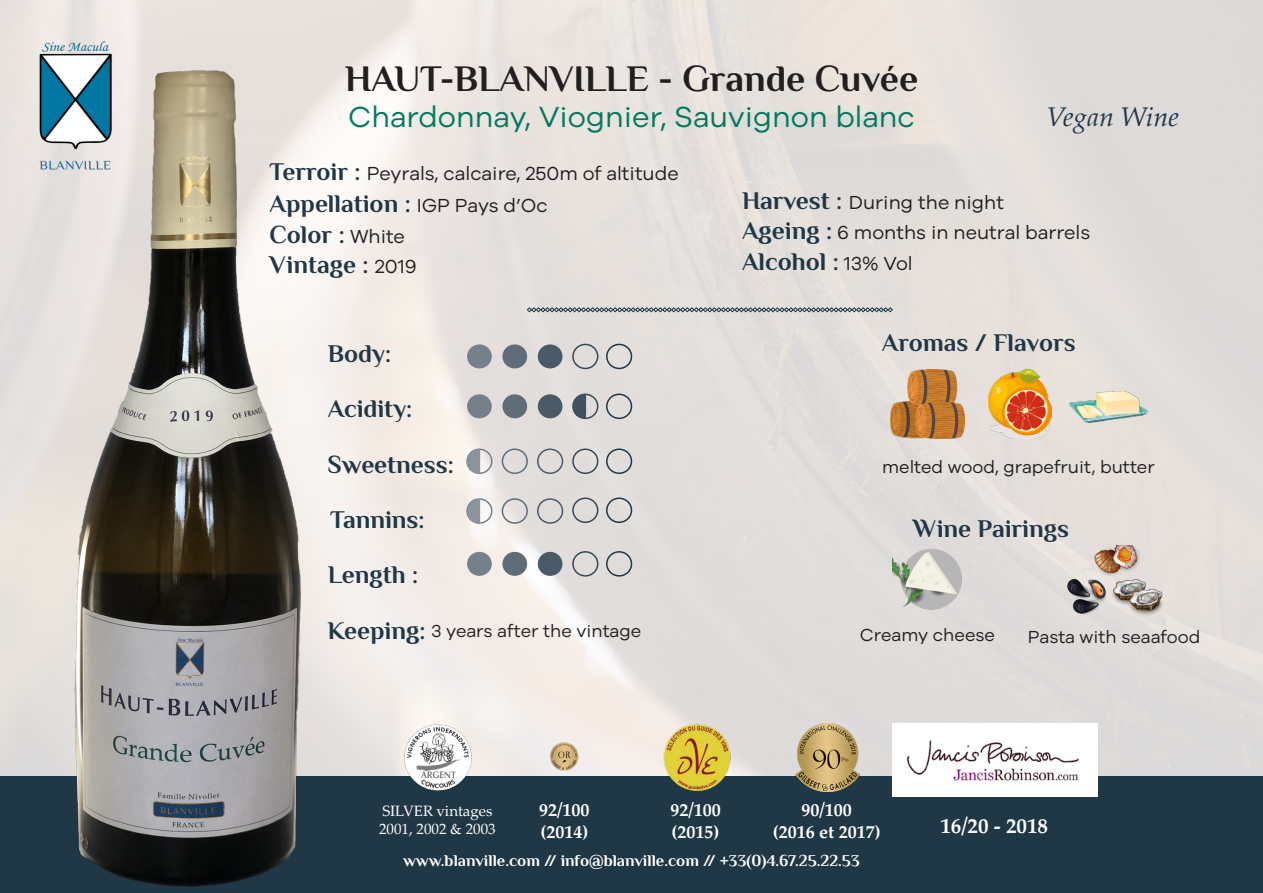
<style>
.page{position:relative;width:1263px;height:893px;background:#fff}
.page>*{position:absolute;margin:0;border:0;box-sizing:border-box;transform-origin:0 0}
.t1{font:700 37.5px "Philosopher";color:#231f20}
.t2{font:30px "Galyon";color:#007a5e}
.t3{font:italic 27px "Palatino";color:#203746}
.t4{font:700 25.5px/55.3px "Philosopher";color:#203746}
.Style_de_paragraphe{font:700 21px "Palatino";color:#fff}
.t5{font:19.5px/30.6px "Galyon";color:#231f20}
.t6{font:18px "Galyon";color:#231f20}
.Style_de_paragraphe-2{font:700 18px/21.6px "Palatino";color:#fff}
.t7{font:700 16.5px "Philosopher";color:#fff}
.Style_de_paragraphe-3{font:15px/18px "Palatino Linotype";color:#fff}
.s1{font-family:"Philosopher";font-weight:700;font-size:25.5px;color:#203746}
.s2{font-family:"Galyon";font-weight:400;font-size:19.5px;color:#231f20}
</style>
<div class="page">
<img style="left:0;top:0;width:1263px;height:776px">
<div style="left:0;top:776px;width:1263px;height:117px;background:#203746"></div>
<img style="left:36px;top:37px;width:79px;height:135px">
<img style="left:74px;top:70px;width:227px;height:816px">
<svg style="left:527px;top:307px;width:366px;height:5px;background:#838c92"></svg>
<img style="left:404px;top:723px;width:68px;height:68px">
<img style="left:530px;top:723px;width:69px;height:53px">
<img style="left:652px;top:723px;width:88px;height:68px">
<img style="left:795px;top:723px;width:64px;height:68px">
<img style="left:989px;top:369px;width:62px;height:70px">
<img style="left:890px;top:369px;width:74px;height:70px">
<img style="left:893px;top:545px;width:75px;height:70px">
<img style="left:1058px;top:546px;width:109px;height:70px">
<div style="left:467px;top:344px;width:25px;height:24px;background:#75808b;border-radius:50%"></div>
<div style="left:502px;top:344px;width:25px;height:24px;background:#5f6d79;border-radius:50%"></div>
<div style="left:538px;top:344px;width:24px;height:24px;background:#4a5a67;border-radius:50%"></div>
<div style="left:572px;top:344px;width:26px;height:25px;border:2px solid #354856;border-radius:50%"></div>
<div style="left:606px;top:344px;width:26px;height:25px;border:2px solid #203746;border-radius:50%"></div>
<div style="left:467px;top:394px;width:25px;height:24px;background:#75808b;border-radius:50%"></div>
<div style="left:502px;top:394px;width:25px;height:24px;background:#5f6d79;border-radius:50%"></div>
<div style="left:538px;top:394px;width:24px;height:24px;background:#4a5a67;border-radius:50%"></div>
<div style="left:572px;top:394px;width:26px;height:25px;border:2px solid #354856;border-radius:50%"></div>
<div style="left:572px;top:497px;width:26px;height:26px;border:2px solid #354856;border-radius:50%"></div>
<div style="left:606px;top:394px;width:26px;height:25px;border:2px solid #203746;border-radius:50%"></div>
<div style="left:606px;top:497px;width:26px;height:26px;border:2px solid #203746;border-radius:50%"></div>
<div style="left:466px;top:448px;width:26px;height:26px;border:2px solid #75808b;border-radius:50%"></div>
<div style="left:502px;top:448px;width:26px;height:26px;border:2px solid #5f6d79;border-radius:50%"></div>
<div style="left:537px;top:448px;width:26px;height:26px;border:2px solid #4a5a67;border-radius:50%"></div>
<div style="left:572px;top:448px;width:26px;height:26px;border:2px solid #354856;border-radius:50%"></div>
<div style="left:606px;top:448px;width:26px;height:26px;border:2px solid #203746;border-radius:50%"></div>
<div style="left:466px;top:498px;width:26px;height:26px;border:2px solid #75808b;border-radius:50%"></div>
<div style="left:502px;top:498px;width:26px;height:26px;border:2px solid #5f6d79;border-radius:50%"></div>
<div style="left:537px;top:498px;width:26px;height:26px;border:2px solid #4a5a67;border-radius:50%"></div>
<div style="left:467px;top:552px;width:25px;height:24px;background:#75808b;border-radius:50%"></div>
<div style="left:502px;top:552px;width:25px;height:24px;background:#5f6d79;border-radius:50%"></div>
<div style="left:538px;top:552px;width:24px;height:24px;background:#4a5a67;border-radius:50%"></div>
<div style="left:572px;top:551px;width:26px;height:26px;border:2px solid #354856;border-radius:50%"></div>
<div style="left:606px;top:551px;width:26px;height:26px;border:2px solid #203746;border-radius:50%"></div>
<svg style="left:573px;top:393px;width:13px;height:26px"></svg>
<svg style="left:467px;top:448px;width:13px;height:26px"></svg>
<svg style="left:467px;top:498px;width:13px;height:26px"></svg>
<img style="left:1069px;top:391px;width:78px;height:32px">
<div style="left:893px;top:723px;width:205px;height:73px;background:#fff"></div>
<img style="left:906px;top:740px;width:173px;height:41px">
<p class="t1" style="left:345px;top:54px;width:575px">HAUT-BLANVILLE - Grande Cuvée</p>
<p class="t2" style="left:348px;top:95px;width:568px">Chardonnay, Viognier, Sauvignon blanc</p>
<p class="t5" style="left:270px;top:156px;width:411px"><span class="s1">Terroir :</span> Peyrals, calcaire, 250m of altitude</p>
<p class="t4" style="left:270px;top:188px;width:280px;line-height:30.6px">Appellation : <span class="s2">IGP Pays d’Oc<br></span>Color : <span class="s2">White<br></span>Vintage : <span class="s2">2019</span></p>
<p class="t5" style="left:742px;top:185px;width:350px"><span class="s1">Harvest :</span> During the night<br><span class="s1">Ageing :</span> 6 months in neutral barrels</p>
<p class="t3" style="left:1046px;top:94px;width:134px">Vegan Wine</p>
<p class="t4" style="left:742px;top:234px;width:172px">Alcohol : <span class="s2">13% Vol</span></p>
<p class="t4" style="left:327px;top:325px;width:128px">Body:<br>Acidity:<br>Sweetness:<br>Tannins:</p>
<p class="t4" style="left:328px;top:547px;width:92px">Length :</p>
<p class="t4" style="left:327px;top:602px;width:100px">Keeping:</p>
<p class="t6" style="left:431px;top:618px;width:212px">3 years after the vintage</p>
<p class="t4" style="left:882px;top:315px;width:195px">Aromas / Flavors</p>
<p class="t6" style="left:882px;top:453px;width:274px">melted wood, grapefruit, butter</p>
<p class="t4" style="left:913px;top:501px;width:157px">Wine Pairings</p>
<p class="t6" style="left:860px;top:622px;width:137px">Creamy cheese</p>
<p class="t6" style="left:1028px;top:623px;width:174px">Pasta with seaafood</p>
<p class="Style_de_paragraphe-3" style="left:379px;top:801px;width:118px">SILVER vintages<br>2001, 2002 &amp; 2003</p>
<p class="Style_de_paragraphe-2" style="left:539px;top:799px;width:52px">92/100 (2014)</p>
<p class="Style_de_paragraphe-2" style="left:670px;top:799px;width:52px">92/100 (2015)</p>
<p class="Style_de_paragraphe-2" style="left:773px;top:799px;width:109px;text-align:center">90/100<br>(2016 et 2017)</p>
<p class="t7" style="left:403px;top:850px;width:458px">www.blanville.com // info@blanville.com // +33(0)4.67.25.22.53</p>
<p class="Style_de_paragraphe" style="left:940px;top:808px;width:109px">16/20 - 2018</p>
</div>
